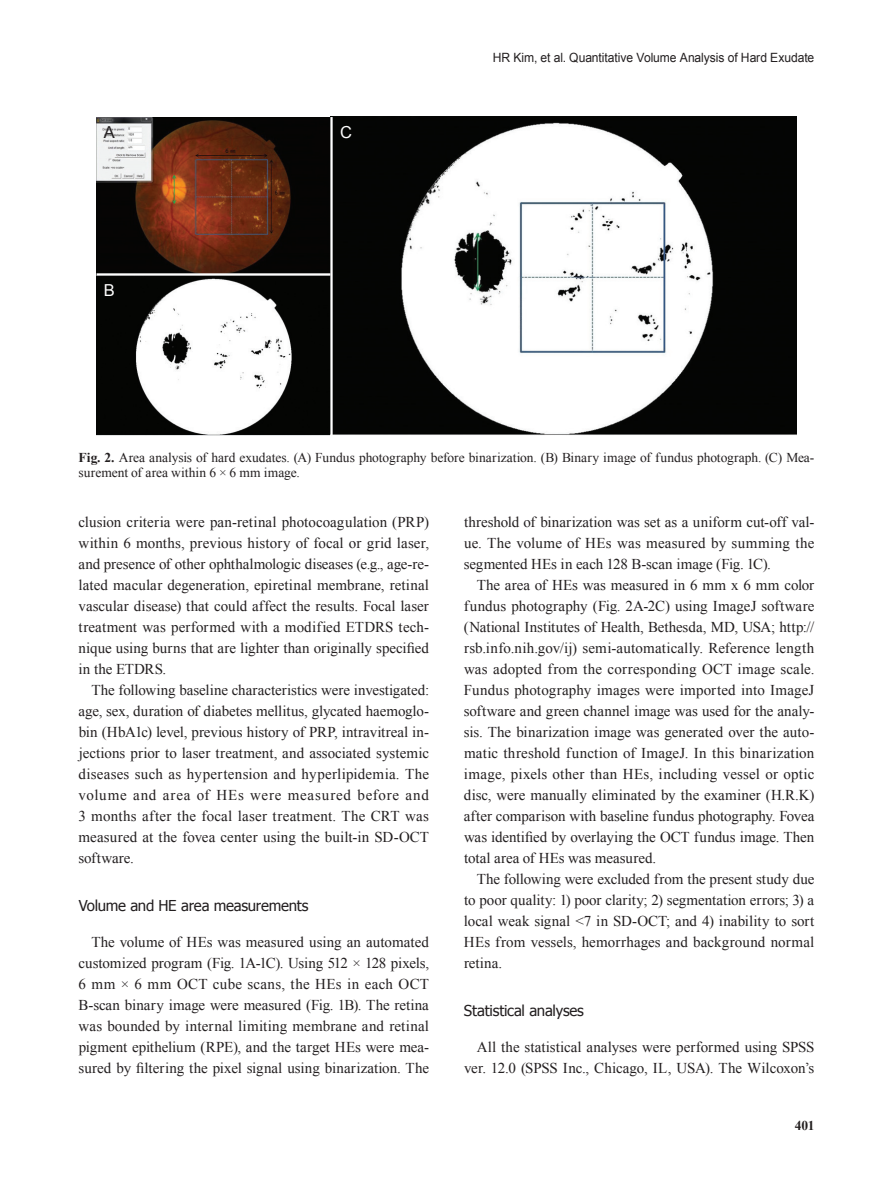
<style>
.page{position:relative;width:893px;height:1191px;background:#fff}
.page>*{position:absolute;margin:0;border:0;box-sizing:border-box;transform-origin:0 0}
.그림_AB{font:16.5px "Arial";color:#fff}
.그림_AB-2{font:16.5px "Arial";color:#231f20}
.본문{font:15px/21px "Times New Roman";color:#231f20;text-align:justify}
.제목2{font:15px "Tahoma";letter-spacing:-.02em;color:#231f20}
.Fig_설명{font:13.5px/15px "Times New Roman";color:#231f20}
.t1{font:700 13.5px "Times New Roman";color:#231f20}
.t2{font:12.75px "Arial";letter-spacing:-.005em;color:#231f20;scale:.95 1}
.s1{font-weight:700}
</style>
<div class="page">
<img style="left:97px;top:117px;width:699px;height:318px">
<hr style="left:97px;top:273px;width:233px;height:2px;background:#fff">
<hr style="left:330px;top:117px;width:3px;height:318px;background:#fff">
<p class="그림_AB-2" style="left:104px;top:121px;width:13px">A</p>
<p class="그림_AB" style="left:104px;top:279px;width:13px">B</p>
<p class="그림_AB" style="left:340px;top:121px;width:13px">C</p>
<p class="t2" style="left:493px;top:49px;width:340px">HR Kim, et al. Quantitative Volume Analysis of Hard Exudate</p>
<p class="Fig_설명" style="left:79px;top:450px;width:737px"><span class="s1">Fig. 2.</span> Area analysis of hard exudates. (A) Fundus photography before binarization. (B) Binary image of fundus photograph. (C) Mea&shy;surement of area within 6 × 6 mm image.</p>
<p class="본문" style="left:79px;top:511px;width:352px">clusion criteria were pan-retinal photocoagulation (PRP) within 6 months, previous history of focal or grid laser, and presence of other ophthalmologic diseases (e.g., age-re&shy;lated macular degeneration, epiretinal membrane, retinal vascular disease) that could affect the results. Focal laser treatment was performed with a modified ETDRS tech&shy;nique using burns that are lighter than originally specified in the ETDRS.</p>
<p class="본문" style="left:79px;top:679px;width:352px;text-indent:13px">The following baseline characteristics were investigated: age, sex, duration of diabetes mellitus, glycated haemoglo&shy;bin (HbA1c) level, previous history of PRP, intravitreal in&shy;jections prior to laser treatment, and associated systemic diseases such as hypertension and hyperlipidemia. The volume and area of HEs were measured before and 3 months after the focal laser treatment. The CRT was measured at the fovea center using the built-in SD-OCT software.</p>
<p class="제목2" style="left:79px;top:895px;width:231px">Volume and HE area measurements</p>
<p class="본문" style="left:79px;top:931px;width:352px;text-indent:13px">The volume of HEs was measured using an automated customized program (Fig. 1A-1C). Using 512 × 128 pixels, 6 mm × 6 mm OCT cube scans, the HEs in each OCT B-scan binary image were measured (Fig. 1B). The retina was bounded by internal limiting membrane and retinal pigment epithelium (RPE), and the target HEs were mea&shy;sured by filtering the pixel signal using binarization. The</p>
<p class="본문" style="left:464px;top:511px;width:352px">threshold of binarization was set as a uniform cut-off val&shy;ue. The volume of HEs was measured by summing the segmented HEs in each 128 B-scan image (Fig. 1C).</p>
<p class="본문" style="left:464px;top:574px;width:352px;text-indent:13px">The area of HEs was measured in 6 mm x 6 mm color fundus photography (Fig. 2A-2C) using ImageJ software (National Institutes of Health, Bethesda, MD, USA; http:// rsb.info.nih.gov/ij) semi-automatically. Reference length was adopted from the corresponding OCT image scale.<br>Fundus photography images were imported into ImageJ software and green channel image was used for the analy&shy;sis. The binarization image was generated over the auto&shy;matic threshold function of ImageJ. In this binarization image, pixels other than HEs, including vessel or optic disc, were manually eliminated by the examiner (H.R.K) after comparison with baseline fundus photography. Fovea was identified by overlaying the OCT fundus image. Then total area of HEs was measured.</p>
<p class="본문" style="left:464px;top:868px;width:352px;text-indent:13px">The following were excluded from the present study due to poor quality: 1) poor clarity; 2) segmentation errors; 3) a local weak signal &lt;7 in SD-OCT; and 4) inability to sort HEs from vessels, hemorrhages and background normal retina.</p>
<p class="제목2" style="left:464px;top:1000px;width:122px">Statistical analyses</p>
<p class="본문" style="left:464px;top:1036px;width:352px;text-align:right">All the statistical analyses were performed using SPSS ver. 12.0 (SPSS Inc., Chicago, IL, USA). The Wilcoxon’s</p>
<p class="t1" style="left:795px;top:1116px;width:21px">401</p>
</div>
